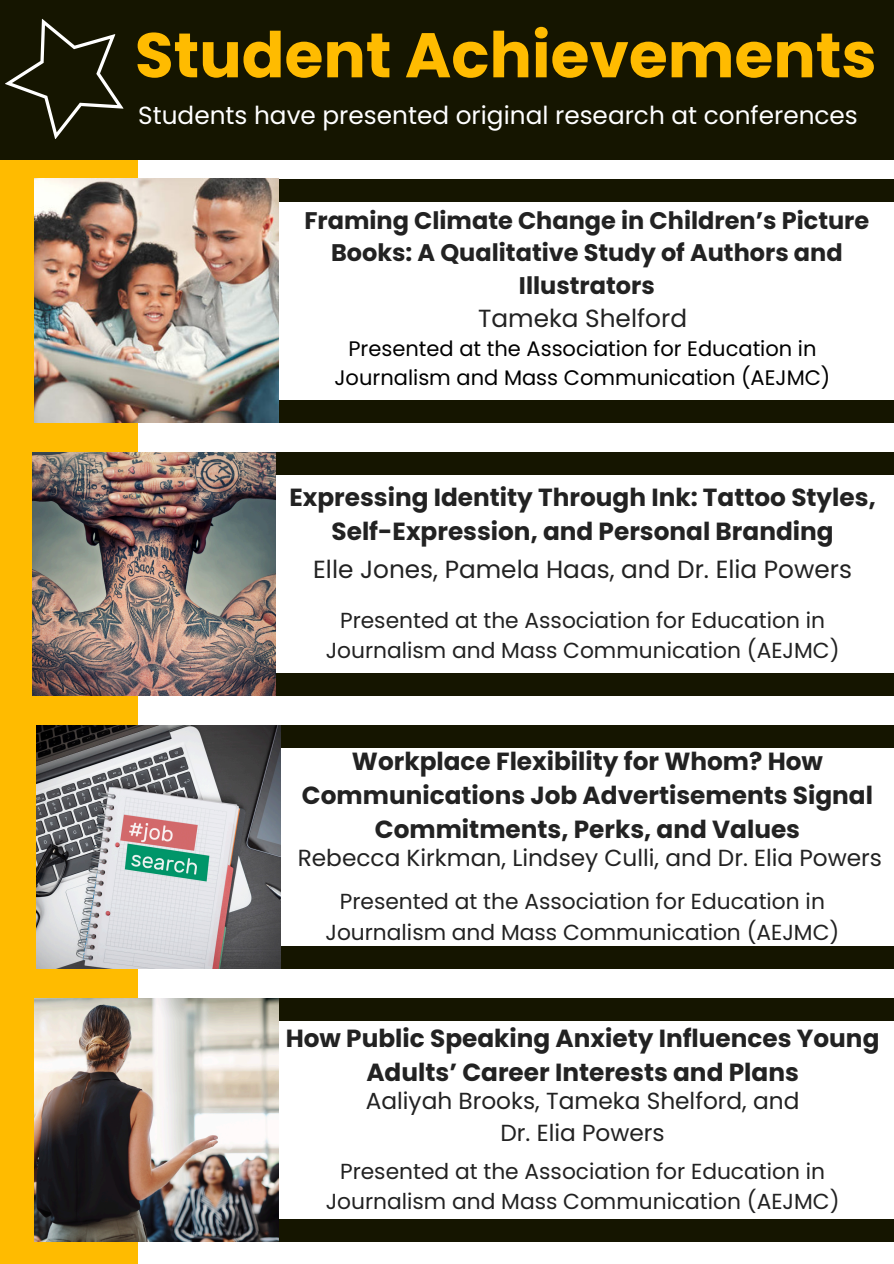
<style>
.page{position:relative;width:894px;height:1264px;background:#fff}
.page>*{position:absolute;margin:0;border:0;box-sizing:border-box;transform-origin:0 0}
.t1{font:700 63px "Poppins";color:#fb0}
.t2{font:700 24.75px/33.8px "Poppins";color:#222;text-align:center}
.t3{font:24.75px "Poppins";color:#222}
.t4{font:24.75px "Poppins";color:#fff}
.t5{font:700 24px/32.7px "Poppins";color:#222;text-align:center}
.t6{font:23.25px/32px "Poppins";color:#222;text-align:center}
.t7{font:21.75px/30.3px "Poppins";color:#222;text-align:center}
.t8{font:21px/29.2px "Poppins";color:#000;text-align:center}
</style>
<div class="page">
<div style="left:0;top:0;width:138px;height:1263px;background:#fb0"></div>
<div style="left:0;top:0;width:893px;height:159px;background:#151500"></div>
<svg style="left:5px;top:18px;width:119px;height:121px"></svg>
<div style="left:230px;top:452px;width:663px;height:243px;background:#151500"></div>
<div style="left:230px;top:475px;width:663px;height:197px;background:#fff"></div>
<img style="left:32px;top:452px;width:244px;height:243px">
<div style="left:235px;top:725px;width:658px;height:243px;background:#151500"></div>
<div style="left:235px;top:748px;width:658px;height:197px;background:#fff"></div>
<img style="left:37px;top:725px;width:243px;height:243px">
<div style="left:250px;top:998px;width:643px;height:243px;background:#151500"></div>
<div style="left:209px;top:1021px;width:684px;height:197px;background:#fff"></div>
<img style="left:34px;top:998px;width:244px;height:243px">
<div style="left:235px;top:179px;width:658px;height:243px;background:#151500"></div>
<div style="left:235px;top:202px;width:658px;height:197px;background:#fff"></div>
<img style="left:34px;top:179px;width:244px;height:243px">
<h2 class="t1" style="left:135px;top:11px;width:743px">Student Achievements</h2>
<h3 class="t4" style="left:138px;top:98px;width:721px">Students have presented original research at conferences</h3>
<p class="t5" style="left:304px;top:204px;width:566px">Framing Climate Change in Children’s Picture<br>Books: A Qualitative Study of Authors and<br>Illustrators</p>
<h2 class="t3" style="left:478px;top:300px;width:210px">Tameka Shelford</h2>
<p class="t8" style="left:334px;top:334px;width:497px">Presented at the Association for Education in<br>Journalism and Mass Communication (AEJMC)</p>
<h3 class="t2" style="left:289px;top:480px;width:587px">Expressing Identity Through Ink: Tattoo Styles,<br>Self-Expression, and Personal Branding</h3>
<p class="t3" style="left:313px;top:552px;width:540px">Elle Jones, Pamela Haas, and Dr. Elia Powers</p>
<p class="t7" style="left:325px;top:605px;width:515px">Presented at the Association for Education in<br>Journalism and Mass Communication (AEJMC)</p>
<h3 class="t2" style="left:302px;top:745px;width:572px">Workplace Flexibility for Whom? How<br>Communications Job Advertisements Signal<br>Commitments, Perks, and Values</h3>
<p class="t6" style="left:298px;top:841px;width:585px">Rebecca Kirkman, Lindsey Culli, and Dr. Elia Powers</p>
<h2 class="t7" style="left:325px;top:886px;width:515px">Presented at the Association for Education in<br>Journalism and Mass Communication (AEJMC)</h2>
<h3 class="t2" style="left:285px;top:1021px;width:595px">How Public Speaking Anxiety Influences Young<br>Adults’ Career Interests and Plans</h3>
<p class="t6" style="left:365px;top:1084px;width:435px">Aaliyah Brooks, Tameka Shelford, and<br>Dr. Elia Powers</p>
<h3 class="t7" style="left:325px;top:1156px;width:515px">Presented at the Association for Education in<br>Journalism and Mass Communication (AEJMC)</h3>
</div>
